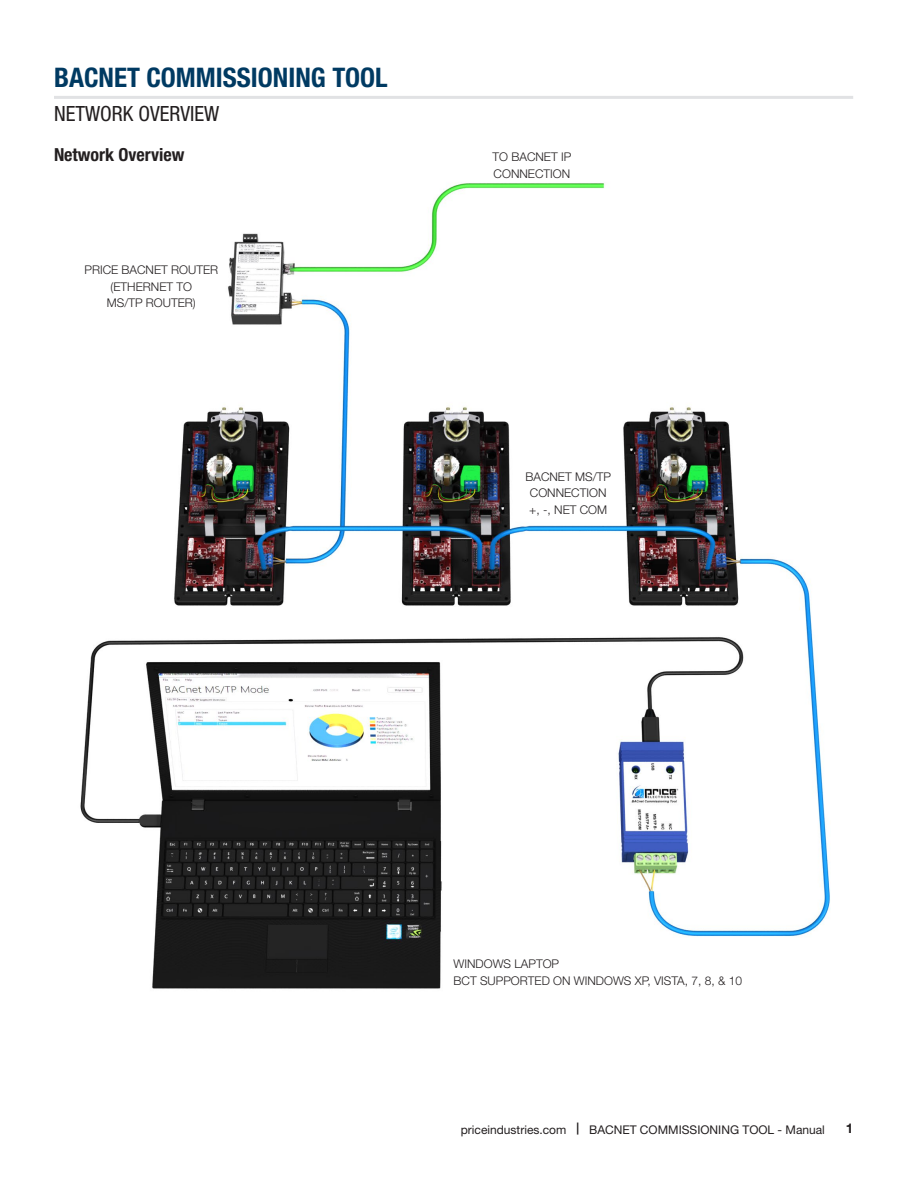
<style>
.page{position:relative;width:918px;height:1188px;background:#fff}
.page>*{position:absolute;margin:0;border:0;box-sizing:border-box;transform-origin:0 0}
.Product_Name{font:700 condensed 27px "Helvetica Neue LT Std";color:#003a62}
.Section_Name{font:condensed 21px "Helvetica Neue LT Std";color:#231f20}
.Title__1{font:700 condensed 18px "Helvetica Neue LT Std";color:#231f20}
.t1{font:700 13.5px "Helvetica Neue LT Std";color:#231f20}
.Image_Details{font:300 12px/16.5px "Helvetica Neue LT Std";color:#231f20;text-align:center}
.t2{font:12px "Helvetica Neue LT Std";color:#231f20}
.s1{font-weight:700}
</style>
<div class="page">
<hr style="left:54px;top:96px;width:799px;height:3px;background:#e1e2e4">
<img style="left:80px;top:183px;width:750px;height:806px">
<p class="Product_Name" style="left:54px;top:61px;width:335px">BACNET COMMISSIONING TOOL</p>
<p class="Section_Name" style="left:54px;top:102px;width:167px">NETWORK OVERVIEW</p>
<p class="Title__1" style="left:54px;top:144px;width:132px">NETWORK OVERVIEW</p>
<p class="Image_Details" style="left:493px;top:149px;width:80px">TO BACNET IP</p>
<p class="Image_Details" style="left:494px;top:165px;width:78px">CONNECTION</p>
<p class="Image_Details" style="left:85px;top:261px;width:135px">PRICE BACNET ROUTER</p>
<p class="Image_Details" style="left:107px;top:278px;width:90px">(ETHERNET TO<br>MS/TP ROUTER)</p>
<p class="Image_Details" style="left:526px;top:468px;width:87px">BACNET MS/TP<br>CONNECTION</p>
<p class="Image_Details" style="left:529px;top:501px;width:79px">+, -, NET COM</p>
<p class="Image_Details" style="left:454px;top:956px;width:107px">WINDOWS LAPTOP</p>
<p class="Image_Details" style="left:454px;top:972px;width:290px">BCT SUPPORTED ON WINDOWS XP, VISTA, 7, 8, &amp; 10</p>
<p class="t2" style="left:461px;top:1122px;width:366px">priceindustries.com <span class="s1">|</span> BACnet Commissioning Tool - Manual</p>
<p class="t1" style="left:846px;top:1120px;width:9px">1</p>
</div>
